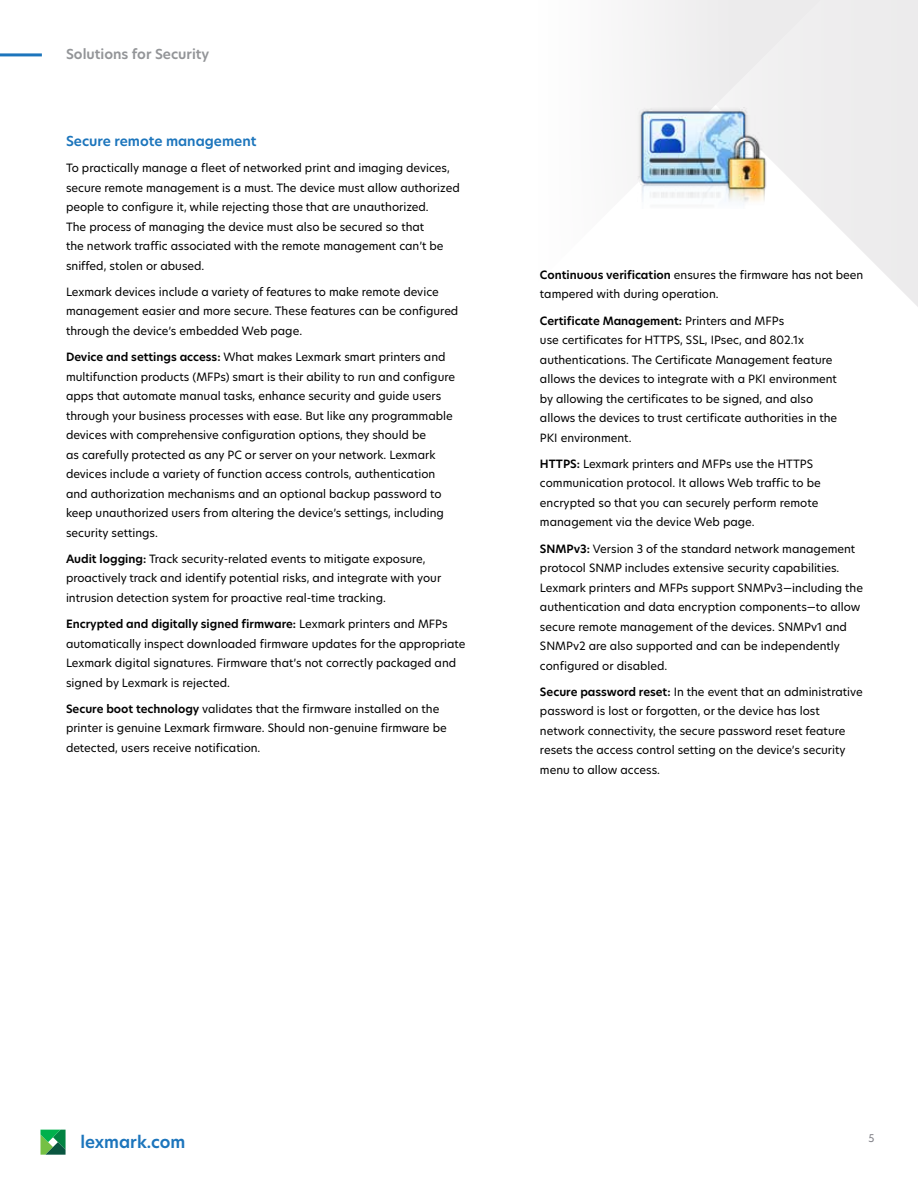
<style>
.page{position:relative;width:918px;height:1188px;background:#fff}
.page>*{position:absolute;margin:0;border:0;box-sizing:border-box;transform-origin:0 0}
.t1{font:600 16.5px "TP Hero";color:#1c75bc}
.t2{font:600 13.5px "TP Hero";color:#1c75bc}
.t3{font:600 13.5px "TP Hero";color:#939598}
.t4{font:11.25px/19.5px "TP Hero";color:#000}
.t5{font:10.5px "TP Hero";color:#7e7e85}
.s1{font-weight:600}
</style>
<div class="page">
<hr style="left:0;top:53px;width:42px;height:3px;background:#1c75bc">
<svg style="left:40px;top:1130px;width:26px;height:25px"></svg>
<svg style="left:834px;top:0;width:84px;height:307px;background:#efeeef"></svg>
<svg style="left:637px;top:0;width:197px;height:223px"></svg>
<img style="left:637px;top:108px;width:130px;height:100px">
<p class="t3" style="left:66px;top:45px;width:145px">Solutions for Security</p>
<p class="t2" style="left:66px;top:132px;width:192px">Secure remote management</p>
<p class="t4" style="left:66px;top:158px;width:395px">To practically manage a fleet of networked print and imaging devices, secure remote management is a must. The device must allow authorized people to configure it, while rejecting those that are unauthorized.<br>The process of managing the device must also be secured so that<br>the network traffic associated with the remote management can’t be sniffed, stolen or abused.</p>
<p class="t4" style="left:66px;top:282px;width:394px">Lexmark devices include a variety of features to make remote device management easier and more secure. These features can be configured through the device’s embedded Web page.</p>
<p class="t4" style="left:66px;top:347px;width:391px"><span class="s1">Device and settings access:</span> What makes Lexmark smart printers and multifunction products (MFPs) smart is their ability to run and configure apps that automate manual tasks, enhance security and guide users through your business processes with ease. But like any programmable devices with comprehensive configuration options, they should be<br>as carefully protected as any PC or server on your network. Lexmark devices include a variety of function access controls, authentication and authorization mechanisms and an optional backup password to keep unauthorized users from altering the device’s settings, including security settings.</p>
<p class="t4" style="left:66px;top:549px;width:377px"><span class="s1">Audit logging:</span> Track security-related events to mitigate exposure, proactively track and identify potential risks, and integrate with your intrusion detection system for proactive real-time tracking.</p>
<p class="t4" style="left:66px;top:614px;width:401px"><span class="s1">Encrypted and digitally signed firmware:</span> Lexmark printers and MFPs automatically inspect downloaded firmware updates for the appropriate Lexmark digital signatures. Firmware that’s not correctly packaged and signed by Lexmark is rejected.</p>
<p class="t4" style="left:66px;top:699px;width:382px"><span class="s1">Secure boot technology</span> validates that the firmware installed on the printer is genuine Lexmark firmware. Should non-genuine firmware be detected, users receive notification.</p>
<p class="t4" style="left:540px;top:265px;width:325px"><span class="s1">Continuous verification</span> ensures the firmware has not been tampered with during operation.</p>
<p class="t4" style="left:540px;top:311px;width:299px"><span class="s1">Certificate Management:</span> Printers and MFPs<br>use certificates for HTTPS, SSL, IPsec, and 802.1x authentications. The Certificate Management feature allows the devices to integrate with a PKI environment by allowing the certificates to be signed, and also allows the devices to trust certificate authorities in the PKI environment.</p>
<p class="t4" style="left:540px;top:454px;width:282px"><span class="s1">HTTPS:</span> Lexmark printers and MFPs use the HTTPS communication protocol. It allows Web traffic to be encrypted so that you can securely perform remote management via the device Web page.</p>
<p class="t4" style="left:540px;top:539px;width:324px"><span class="s1">SNMPv3:</span> Version 3 of the standard network management protocol SNMP includes extensive security capabilities.<br>Lexmark printers and MFPs support SNMPv3—including the authentication and data encryption components—to allow secure remote management of the devices. SNMPv1 and SNMPv2 are also supported and can be independently configured or disabled.</p>
<p class="t4" style="left:540px;top:682px;width:324px"><span class="s1">Secure password reset:</span> In the event that an administrative password is lost or forgotten, or the device has lost network connectivity, the secure password reset feature resets the access control setting on the device’s security menu to allow access.</p>
<h1 class="t1" style="left:80px;top:1131px;width:106px">lexmark.com</h1>
<p class="t5" style="left:869px;top:1131px;width:7px">5</p>
</div>
